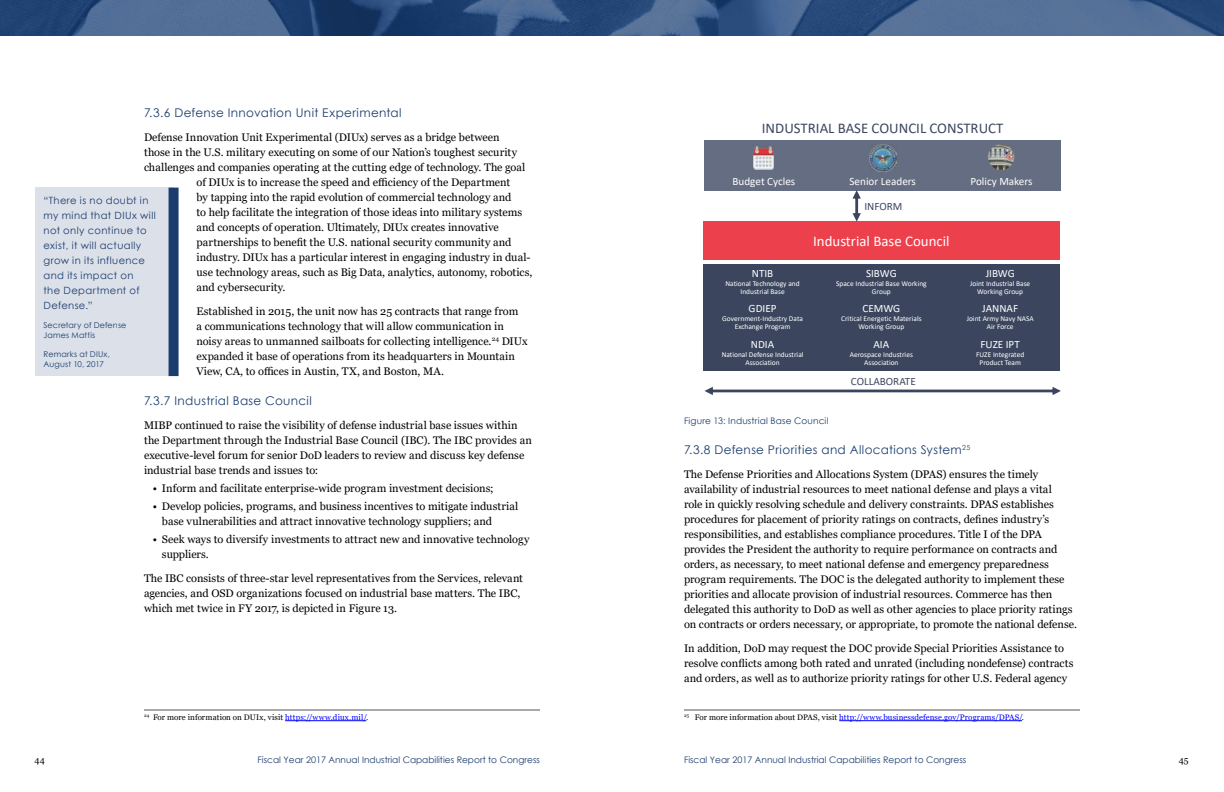
<style>
.page{position:relative;width:1224px;height:792px;background:#fff}
.page>*{position:absolute;margin:0;border:0;box-sizing:border-box;transform-origin:0 0}
.t1{font:14.9px "Calibri";color:#3b465e}
.t2{font:14.9px "Calibri";color:#fff}
.t3{font:12px "Century Gothic";letter-spacing:.03em;color:#1b3d6d}
.t4{font:11.2px "Calibri";color:#fff}
.t5{font:11.2px "Calibri";color:#3b465e}
.t6{font:11px/15px "Georgia";color:#000}
.t7{font:10px/15px "Century Gothic";letter-spacing:.035em;color:#1b3d6d}
.t8{font:9px "Century Gothic";color:#1b3d6d}
.t9{font:9px "Century Gothic";letter-spacing:.02em;color:#1b3d6d}
.t10{font:9px "Georgia";color:#000}
.t11{font:8px "Georgia";letter-spacing:.01em;color:#00f}
.t12{font:8px/10px "Century Gothic";letter-spacing:.02em;color:#1b3d6d}
.t13{font:8px "Georgia";letter-spacing:.015em;color:#000}
.t14{font:7.4px/8px "Calibri";color:#fff;text-align:center}
.s1{color:#00f}
.s2{color:#000}
</style>
<div class="page">
<img style="left:0;top:0;width:1224px;height:36px">
<hr style="left:144px;top:710px;width:396px;height:1px;background:#54565b">
<hr style="left:285px;top:721px;width:81px;height:1px;background:#00f">
<div style="left:35px;top:188px;width:139px;height:188px;background:#dbe0e9"></div>
<div style="left:169px;top:188px;width:10px;height:188px;background:#1b3d6d"></div>
<hr style="left:684px;top:710px;width:396px;height:1px;background:#54565b">
<hr style="left:839px;top:721px;width:183px;height:1px;background:#00f">
<div style="left:705px;top:140px;width:356px;height:50px;background:#646d81"></div>
<div style="left:703px;top:222px;width:357px;height:38px;background:#ec414c"></div>
<svg style="left:705px;top:387px;width:356px;height:8px"></svg>
<div style="left:703px;top:264px;width:357px;height:35px;background:#3b465e"></div>
<div style="left:703px;top:299px;width:357px;height:36px;background:#3b465e"></div>
<div style="left:703px;top:335px;width:357px;height:35px;background:#3b465e"></div>
<svg style="left:853px;top:190px;width:8px;height:32px"></svg>
<img style="left:870px;top:144px;width:27px;height:28px">
<svg style="left:987px;top:143px;width:28px;height:28px"></svg>
<img style="left:754px;top:147px;width:19px;height:22px">
<p class="t3" style="left:144px;top:104px;width:259px">7.3.6 Defense Innovation Unit Experimental</p>
<p class="t6" style="left:144px;top:130px;width:357px">Defense Innovation Unit Experimental (DIUx) serves as a bridge between</p>
<p class="t6" style="left:144px;top:145px;width:375px">those in the U.S. military executing on some of our Nation’s toughest security</p>
<p class="t6" style="left:144px;top:160px;width:383px">challenges and companies operating at the cutting edge of technology. The goal</p>
<p class="t6" style="left:197px;top:175px;width:315px">of DIUx is to increase the speed and efficiency of the Department</p>
<p class="t6" style="left:197px;top:190px;width:316px">by tapping into the rapid evolution of commercial technology and</p>
<p class="t6" style="left:197px;top:205px;width:327px">to help facilitate the integration of those ideas into military systems</p>
<p class="t6" style="left:197px;top:220px;width:304px">and concepts of operation. Ultimately, DIUx creates innovative</p>
<p class="t6" style="left:197px;top:235px;width:316px">partnerships to benefit the U.S. national security community and</p>
<p class="t6" style="left:197px;top:250px;width:336px">industry. DIUx has a particular interest in engaging industry in dual-</p>
<p class="t6" style="left:197px;top:265px;width:337px">use technology areas, such as Big Data, analytics, autonomy, robotics,</p>
<p class="t6" style="left:197px;top:280px;width:90px">and cybersecurity.</p>
<p class="t6" style="left:197px;top:304px;width:333px">Established in 2015, the unit now has 25 contracts that range from<br>a communications technology that will allow communication in noisy areas to unmanned sailboats for collecting intelligence.<sup>24</sup> DIUx expanded it base of operations from its headquarters in Mountain View, CA, to offices in Austin, TX, and Boston, MA.</p>
<p class="t3" style="left:144px;top:392px;width:169px">7.3.7 Industrial Base Council</p>
<p class="t6" style="left:144px;top:418px;width:389px">MIBP continued to raise the visibility of defense industrial base issues within the Department through the Industrial Base Council (IBC). The IBC provides an executive-level forum for senior DoD leaders to review and discuss key defense industrial base trends and issues to:</p>
<p class="t6" style="left:153px;top:481px;width:342px">• Inform and facilitate enterprise-wide program investment decisions;</p>
<p class="t6" style="left:162px;top:499px;width:358px;text-indent:-9px">• Develop policies, programs, and business incentives to mitigate industrial base vulnerabilities and attract innovative technology suppliers; and</p>
<p class="t6" style="left:162px;top:532px;width:369px;text-indent:-9px">• Seek ways to diversify investments to attract new and innovative technology suppliers.</p>
<p class="t6" style="left:144px;top:571px;width:381px">The IBC consists of three-star level representatives from the Services, relevant agencies, and OSD organizations focused on industrial base matters. The IBC, which met twice in FY 2017, is depicted in Figure 13.</p>
<p class="t7" style="left:44px;top:193px;width:114px">“There is no doubt in my mind that DIUx will not only continue to exist, it will actually grow in its influence and its impact on<br>the Department of<br>Defense.”</p>
<p class="t12" style="left:44px;top:320px;width:84px">Secretary of Defense<br>James Mattis</p>
<p class="t12" style="left:44px;top:349px;width:68px">Remarks at DIUx,<br>August 10, 2017</p>
<p class="t13" style="left:144px;top:712px;width:226px"><sup>24</sup> For more information on DUIx, visit <span class="s1">https://www.diux.mil/</span>.</p>
<h1 class="t1" style="left:762px;top:118px;width:243px">INDUSTRIAL BASE COUNCIL CONSTRUCT</h1>
<p class="t4" style="left:733px;top:174px;width:64px">Budget Cycles</p>
<p class="t4" style="left:850px;top:174px;width:68px">Senior Leaders</p>
<p class="t4" style="left:971px;top:174px;width:64px">Policy Makers</p>
<p class="t5" style="left:864px;top:198px;width:40px">INFORM</p>
<h1 class="t2" style="left:813px;top:230px;width:138px">Industrial Base Council</h1>
<p class="t4" style="left:752px;top:265px;width:23px">NTIB</p>
<p class="t14" style="left:725px;top:279px;width:76px">National Technology and<br>Industrial Base</p>
<p class="t4" style="left:866px;top:265px;width:32px">SIBWG</p>
<p class="t14" style="left:836px;top:279px;width:92px">Space Industrial Base Working<br>Group</p>
<p class="t4" style="left:986px;top:265px;width:31px">JIBWG</p>
<p class="t14" style="left:970px;top:279px;width:62px">Joint Industrial Base<br>Working Group</p>
<p class="t4" style="left:749px;top:301px;width:29px">GDIEP</p>
<p class="t14" style="left:722px;top:315px;width:82px">Government‐Industry Data<br>Exchange Program</p>
<p class="t4" style="left:863px;top:301px;width:39px">CEMWG</p>
<p class="t14" style="left:841px;top:315px;width:82px">Critical Energetic Materials<br>Working Group</p>
<p class="t4" style="left:982px;top:301px;width:37px">JANNAF</p>
<p class="t14" style="left:967px;top:315px;width:69px">Joint Army Navy NASA<br>Air Force</p>
<p class="t4" style="left:751px;top:336px;width:25px">NDIA</p>
<p class="t14" style="left:722px;top:350px;width:83px">National Defense Industrial<br>Association</p>
<p class="t4" style="left:874px;top:336px;width:17px">AIA</p>
<p class="t14" style="left:850px;top:350px;width:65px">Aerospace Industries<br>Association</p>
<p class="t4" style="left:981px;top:336px;width:41px">FUZE IPT</p>
<p class="t14" style="left:976px;top:350px;width:50px">FUZE Integrated<br>Product Team</p>
<p class="t5" style="left:851px;top:373px;width:66px">COLLABORATE</p>
<p class="t9" style="left:684px;top:414px;width:146px">Figure 13: Industrial Base Council</p>
<p class="t3" style="left:684px;top:441px;width:288px">7.3.8 Defense Priorities and Allocations System<sup>25</sup></p>
<p class="t6" style="left:684px;top:467px;width:395px">The Defense Priorities and Allocations System (DPAS) ensures the timely availability of industrial resources to meet national defense and plays a vital<br>role in quickly resolving schedule and delivery constraints. DPAS establishes procedures for placement of priority ratings on contracts, defines industry’s responsibilities, and establishes compliance procedures. Title I of the DPA provides the President the authority to require performance on contracts and orders, as necessary, to meet national defense and emergency preparedness program requirements. The DOC is the delegated authority to implement these priorities and allocate provision of industrial resources. Commerce has then delegated this authority to DoD as well as other agencies to place priority ratings on contracts or orders necessary, or appropriate, to promote the national defense.</p>
<p class="t6" style="left:684px;top:641px;width:391px">In addition, DoD may request the DOC provide Special Priorities Assistance to resolve conflicts among both rated and unrated (including nondefense) contracts and orders, as well as to authorize priority ratings for other U.S. Federal agency</p>
<p class="t11" style="left:684px;top:712px;width:342px"><sup>25</sup> <span class="s2">For more information about DPAS, visit</span> http://www.businessdefense.gov/Programs/DPAS/<span class="s2">.</span></p>
<p class="t10" style="left:35px;top:754px;width:12px">44</p>
<p class="t8" style="left:258px;top:753px;width:284px">Fiscal Year 2017 Annual Industrial Capabilities Report to Congress</p>
<p class="t8" style="left:684px;top:753px;width:284px">Fiscal Year 2017 Annual Industrial Capabilities Report to Congress</p>
<p class="t10" style="left:1179px;top:754px;width:11px">45</p>
</div>
